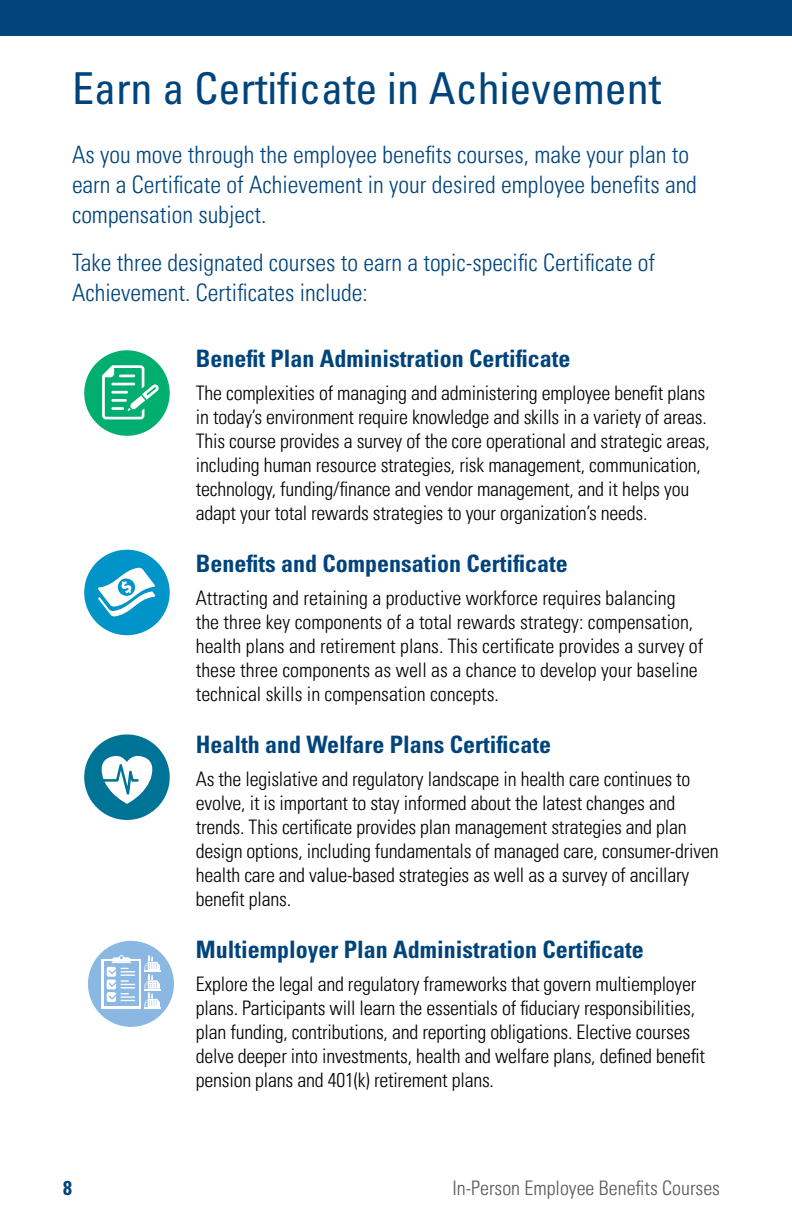
<style>
.page{position:relative;width:792px;height:1224px;background:#fff}
.page>*{position:absolute;margin:0;border:0;box-sizing:border-box;transform-origin:0 0}
.t1{font:condensed 44px "Univers LT Pro";color:#00447c}
.t2{font:300 condensed 24px/30px "Univers LT Pro";color:#00447c}
.t3{font:700 condensed 24px "Univers LT Pro";color:#00447c}
.t4{font:300 condensed 20px/24px "Univers LT Pro";letter-spacing:-.01em;color:#000}
.t5{font:300 condensed 20px "Univers LT Pro";color:#58595b}
.t6{font:700 condensed 20px "Univers LT Pro";color:#00447c}
</style>
<div class="page">
<div style="left:0;top:0;width:792px;height:36px;background:#00447c"></div>
<div style="left:84px;top:350px;width:86px;height:86px;background:#00ae6f;border-radius:50%"></div>
<svg style="left:102px;top:365px;width:57px;height:54px"></svg>
<div style="left:84px;top:550px;width:86px;height:85px;background:#0094c8;border-radius:50%"></div>
<svg style="left:98px;top:568px;width:58px;height:49px"></svg>
<div style="left:84px;top:734px;width:86px;height:86px;background:#007496;border-radius:50%"></div>
<svg style="left:102px;top:756px;width:51px;height:48px"></svg>
<div style="left:88px;top:941px;width:86px;height:86px;background:#8bb8e2;border-radius:50%"></div>
<div style="left:102px;top:959px;width:39px;height:50px;background:#fff"></div>
<div style="left:104px;top:962px;width:35px;height:44px;background:#8bb8e2"></div>
<div style="left:107px;top:967px;width:9px;height:10px;background:#fff;border-radius:2px"></div>
<div style="left:107px;top:980px;width:9px;height:9px;background:#fff;border-radius:2px"></div>
<div style="left:107px;top:992px;width:9px;height:10px;background:#fff;border-radius:2px"></div>
<svg style="left:109px;top:955px;width:26px;height:46px"></svg>
<svg style="left:144px;top:955px;width:17px;height:54px"></svg>
<h1 class="t1" style="left:72px;top:60px;width:591px">Earn a Certificate in Achievement</h1>
<p class="t2" style="left:72px;top:138px;width:626px">As you move through the employee benefits courses, make your plan to earn a Certificate of Achievement in your desired employee benefits and compensation subject.</p>
<p class="t2" style="left:72px;top:246px;width:585px">Take three designated courses to earn a topic-specific Certificate of<br>Achievement. Certificates include:</p>
<p class="t3" style="left:196px;top:344px;width:376px">Benefit Plan Administration Certificate</p>
<p class="t4" style="left:196px;top:380px;width:515px">The complexities of managing and administering employee benefit plans in today’s environment require knowledge and skills in a variety of areas.<br>This course provides a survey of the core operational and strategic areas, including human resource strategies, risk management, communication, technology, funding/finance and vendor management, and it helps you adapt your total rewards strategies to your organization’s needs.</p>
<p class="t3" style="left:196px;top:549px;width:373px">Benefits and Compensation Certificate</p>
<p class="t4" style="left:196px;top:585px;width:509px">Attracting and retaining a productive workforce requires balancing the three key components of a total rewards strategy: compensation, health plans and retirement plans. This certificate provides a survey of these three components as well as a chance to develop your baseline technical skills in compensation concepts.</p>
<p class="t3" style="left:196px;top:730px;width:357px">Health and Welfare Plans Certificate</p>
<p class="t4" style="left:196px;top:766px;width:524px">As the legislative and regulatory landscape in health care continues to evolve, it is important to stay informed about the latest changes and trends. This certificate provides plan management strategies and plan design options, including fundamentals of managed care, consumer-driven health care and value-based strategies as well as a survey of ancillary benefit plans.</p>
<p class="t3" style="left:196px;top:935px;width:450px">Multiemployer Plan Administration Certificate</p>
<p class="t4" style="left:196px;top:971px;width:511px">Explore the legal and regulatory frameworks that govern multiemployer plans. Participants will learn the essentials of fiduciary responsibilities, plan funding, contributions, and reporting obligations. Elective courses delve deeper into investments, health and welfare plans, defined benefit pension plans and 401(k) retirement plans.</p>
<p class="t6" style="left:63px;top:1176px;width:10px">8</p>
<p class="t5" style="left:452px;top:1175px;width:269px">In-Person Employee Benefits Courses</p>
</div>
